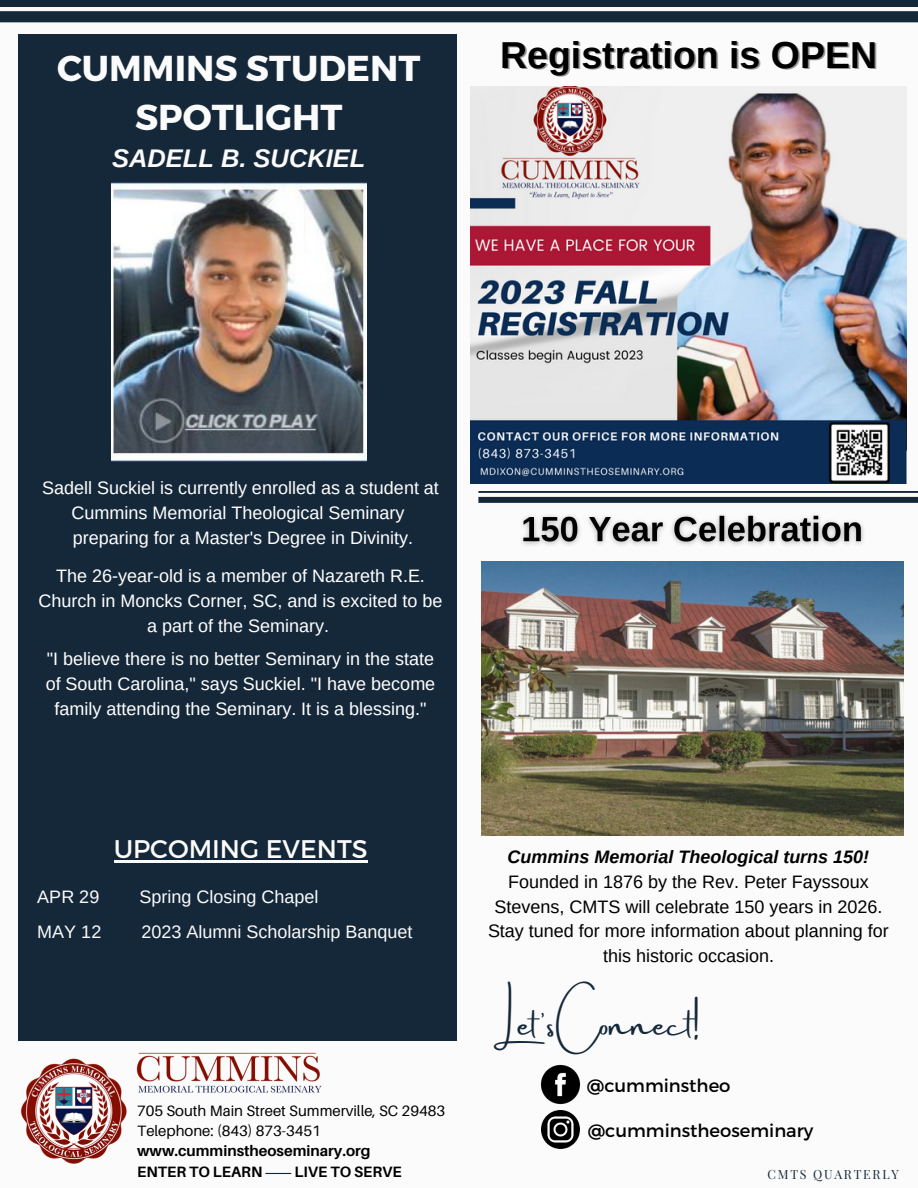
<style>
.page{position:relative;width:918px;height:1188px;background:#fbfbfb}
.page>*{position:absolute;margin:0;border:0;box-sizing:border-box;transform-origin:0 0}
.t1{font:700 37.5px "Arimo";color:#000}
.t2{font:700 36px/49.5px "Montserrat";color:#fbfbfb;text-align:center}
.t3{font:33px "Amsterdam Two";color:#15283a}
.t4{font:italic 700 25.5px "Arimo";color:#fbfbfb}
.t5{font:25.5px "Montserrat";color:#fbfbfb}
.t6{font:18px/25px "Arimo";color:#fff;text-align:center}
.t7{font:18px/24.8px "Arimo";color:#000;text-align:center}
.t8{font:18px "Arimo";color:#fbfbfb}
.t9{font:italic 700 18px "Arimo";color:#000}
.t10{font:18px "Montserrat";color:#000}
.t11{font:15px "Aileron";color:#000}
.t12{font:700 15px "Aileron";color:#000}
.t13{font:12.45px "Playfair Display";letter-spacing:.14em;color:#15283a}
</style>
<div class="page">
<img style="left:481px;top:562px;width:422px;height:273px">
<svg style="left:0;top:11px;width:918px;height:11px;background:#182b3d"></svg>
<div style="left:0;top:0;width:918px;height:7px;background:#15283a"></div>
<div style="left:18px;top:34px;width:439px;height:1007px;background:#15283a"></div>
<img style="left:112px;top:183px;width:254px;height:279px">
<img style="left:20px;top:1058px;width:107px;height:106px">
<img style="left:136px;top:1052px;width:186px;height:41px">
<svg style="left:478px;top:491px;width:440px;height:12px"></svg>
<img style="left:540px;top:1064px;width:41px;height:41px">
<img style="left:541px;top:1111px;width:39px;height:38px">
<svg style="left:265px;top:1173px;width:26px;height:1px"></svg>
<img style="left:470px;top:87px;width:437px;height:397px">
<hr style="left:114px;top:860px;width:254px;height:2px;background:#fbfbfb">
<img style="left:513px;top:502px;width:360px;height:43px">
<p class="t2" style="left:57px;top:41px;width:365px">CUMMINS STUDENT<br>SPOTLIGHT</p>
<p class="t4" style="left:112px;top:144px;width:255px">SADELL B. SUCKIEL</p>
<p class="t1" style="left:500px;top:34px;width:379px">Registration is OPEN</p>
<p class="t6" style="left:42px;top:475px;width:398px">Sadell Suckiel is currently enrolled as a student at<br>Cummins Memorial Theological Seminary preparing for a Master's Degree in Divinity.</p>
<p class="t6" style="left:39px;top:563px;width:405px">The 26-year-old is a member of Nazareth R.E.<br>Church in Moncks Corner, SC, and is excited to be a part of the Seminary.</p>
<p class="t6" style="left:46px;top:646px;width:391px">"I believe there is no better Seminary in the state of South Carolina," says Suckiel. "I have become family attending the Seminary. It is a blessing."</p>
<p class="t5" style="left:114px;top:832px;width:255px">UPCOMING EVENTS</p>
<p class="t9" style="left:508px;top:847px;width:363px">Cummins Memorial Theological turns 150!</p>
<p class="t7" style="left:488px;top:869px;width:402px">Founded in 1876 by the Rev. Peter Fayssoux Stevens, CMTS will celebrate 150 years in 2026.<br>Stay tuned for more information about planning for this historic occasion.</p>
<p class="t3" style="left:502px;top:1006px;width:199px">Let's Connect!</p>
<p class="t10" style="left:587px;top:1074px;width:145px">@cumminstheo</p>
<p class="t10" style="left:588px;top:1119px;width:227px">@cumminstheoseminary</p>
<p class="t8" style="left:37px;top:886px;width:64px">APR 29</p>
<p class="t8" style="left:139px;top:886px;width:181px">Spring Closing Chapel</p>
<p class="t8" style="left:37px;top:921px;width:66px">MAY 12</p>
<p class="t8" style="left:141px;top:921px;width:273px">2023 Alumni Scholarship Banquet</p>
<p class="t11" style="left:137px;top:1101px;width:309px">705 South Main Street Summerville, SC 29483</p>
<p class="t11" style="left:137px;top:1122px;width:185px">Telephone: (843) 873-3451</p>
<p class="t12" style="left:137px;top:1142px;width:235px">www.cumminstheoseminary.org</p>
<p class="t12" style="left:137px;top:1162px;width:127px">ENTER TO LEARN</p>
<p class="t12" style="left:294px;top:1162px;width:109px">LIVE TO SERVE</p>
<p class="t13" style="left:768px;top:1165px;width:133px">CMTS QUARTERLY</p>
</div>
